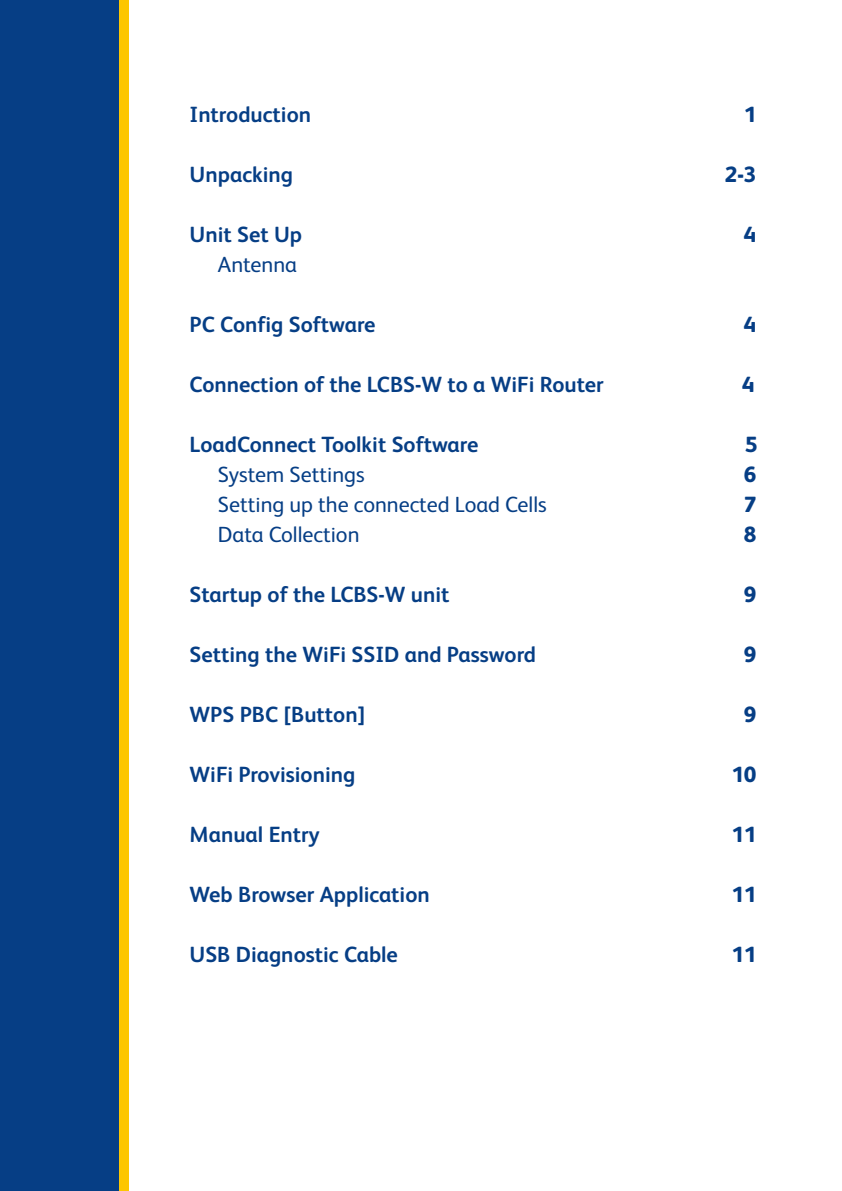
<style>
.page{position:relative;width:842px;height:1191px;background:#fff}
.page>*{position:absolute;margin:0;border:0;box-sizing:border-box;transform-origin:0 0}
.t1{font:700 22px "FS Albert";color:#063e85}
.t2{font:22px "FS Albert";color:#063e85}
.t3{font:800 22px "FS Albert";color:#063e85}
</style>
<div class="page">
<div style="left:119px;top:0;width:10px;height:1191px;background:#fdc600"></div>
<div style="left:0;top:0;width:119px;height:1191px;background:#063e85"></div>
<p class="t1" style="left:190px;top:102px;width:123px">Introduction</p>
<p class="t3" style="left:744px;top:101px;width:14px">1</p>
<p class="t1" style="left:190px;top:162px;width:105px">Unpacking</p>
<p class="t3" style="left:725px;top:161px;width:33px">2-3</p>
<p class="t1" style="left:190px;top:221px;width:114px">Unit Set Up</p>
<p class="t3" style="left:744px;top:221px;width:14px">4</p>
<p class="t2" style="left:218px;top:252px;width:81px">Antenna</p>
<p class="t1" style="left:190px;top:311px;width:187px">PC Config Software</p>
<p class="t3" style="left:744px;top:311px;width:14px">4</p>
<p class="t1" style="left:190px;top:371px;width:416px">Connection of the LCBS-W to a WiFi Router</p>
<p class="t3" style="left:742px;top:371px;width:14px">4</p>
<p class="t1" style="left:190px;top:431px;width:290px">LoadConnect Toolkit Software</p>
<p class="t3" style="left:745px;top:431px;width:14px">5</p>
<p class="t2" style="left:218px;top:462px;width:148px">System Settings</p>
<p class="t3" style="left:744px;top:461px;width:14px">6</p>
<p class="t2" style="left:218px;top:492px;width:330px">Setting up the connected Load Cells</p>
<p class="t3" style="left:744px;top:491px;width:14px">7</p>
<p class="t2" style="left:218px;top:522px;width:143px">Data Collection</p>
<p class="t3" style="left:744px;top:521px;width:14px">8</p>
<p class="t1" style="left:190px;top:582px;width:261px">Startup of the LCBS-W unit</p>
<p class="t3" style="left:744px;top:581px;width:14px">9</p>
<p class="t1" style="left:190px;top:641px;width:348px">Setting the WiFi SSID and Password</p>
<p class="t3" style="left:744px;top:641px;width:14px">9</p>
<p class="t1" style="left:190px;top:701px;width:177px">WPS PBC [Button]</p>
<p class="t3" style="left:744px;top:701px;width:14px">9</p>
<p class="t1" style="left:190px;top:761px;width:167px">WiFi Provisioning</p>
<p class="t3" style="left:731px;top:761px;width:27px">10</p>
<p class="t1" style="left:190px;top:821px;width:132px">Manual Entry</p>
<p class="t3" style="left:731px;top:821px;width:27px">11</p>
<p class="t1" style="left:190px;top:881px;width:242px">Web Browser Application</p>
<p class="t3" style="left:731px;top:881px;width:27px">11</p>
<p class="t1" style="left:190px;top:941px;width:210px">USB Diagnostic Cable</p>
<p class="t3" style="left:731px;top:941px;width:27px">11</p>
</div>
